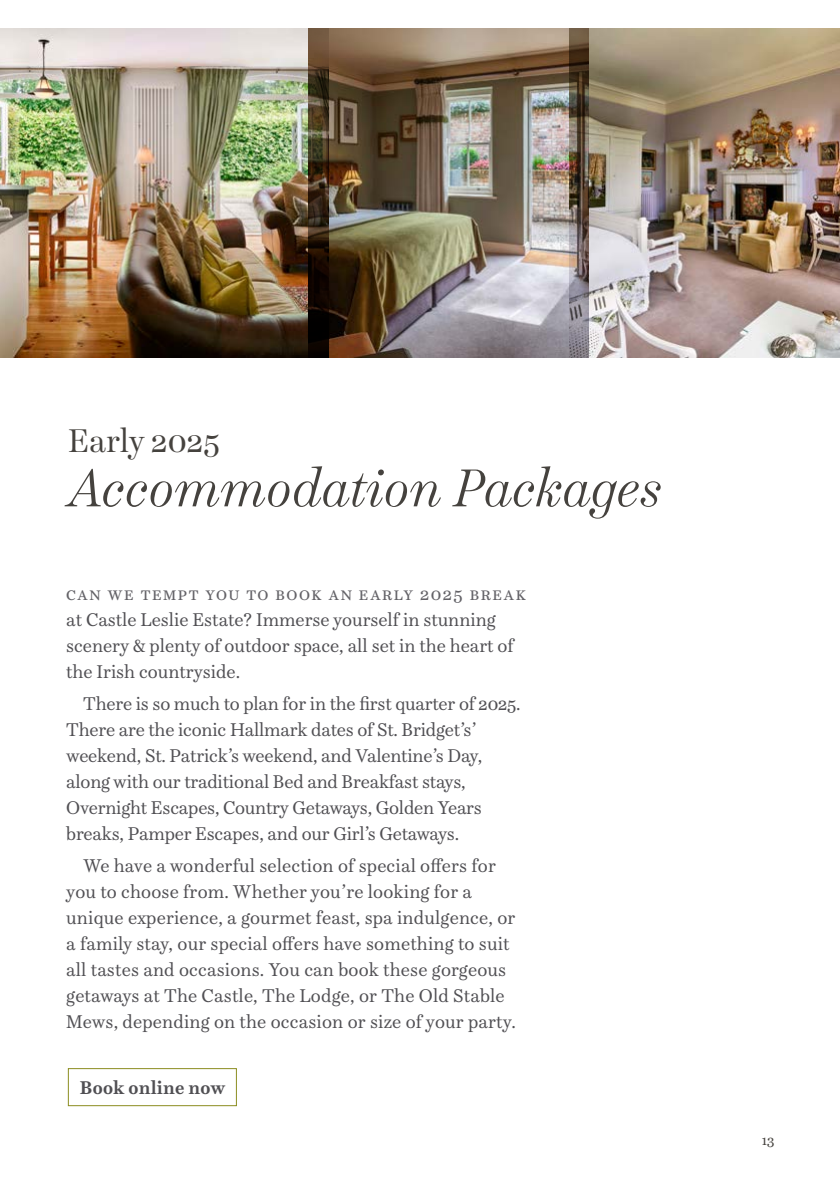
<style>
.page{position:relative;width:840px;height:1191px;background:#fff}
.page>*{position:absolute;margin:0;border:0;box-sizing:border-box;transform-origin:0 0}
.t1{font:italic 300 52px "Schotis Display";color:#45423e}
.t2{font:32px "Schotis Display";color:#45423e}
.t3{font:18px/26px "Schotis Text";letter-spacing:-.01em;color:#504f53}
.t4{font:18px/26px "Schotis Text";letter-spacing:.01em;color:#504f53}
.t5{font:18px "Schotis Text";letter-spacing:.08em;color:#636267}
.t6{font:700 18px "Schotis Text";letter-spacing:.01em;color:#504f53}
.t7{font:14px "Schotis Text";color:#45423e}
</style>
<div class="page">
<img style="left:0;top:28px;width:308px;height:329px">
<img style="left:308px;top:28px;width:261px;height:329px">
<img style="left:569px;top:28px;width:270px;height:329px">
<div style="left:68px;top:1068px;width:168px;height:38px;border:1px solid #8b8d20"></div>
<h2 class="t2" style="left:68px;top:417px;width:153px">Early 2025</h2>
<h1 class="t1" style="left:68px;top:449px;width:596px">Accommodation Packages</h1>
<p class="t5" style="left:66px;top:581px;width:461px">can we tempt you to book an early 2025 break</p>
<p class="t3" style="left:66px;top:606px;width:450px">at Castle Leslie Estate? Immerse yourself in stunning scenery &amp; plenty of outdoor space, all set in the heart of the Irish countryside.</p>
<p class="t3" style="left:66px;top:690px;width:455px;text-indent:17px">There is so much to plan for in the first quarter of 2025.<br>There are the iconic Hallmark dates of St. Bridget’s’ weekend, St. Patrick’s weekend, and Valentine’s Day, along with our traditional Bed and Breakfast stays, Overnight Escapes, Country Getaways, Golden Years breaks, Pamper Escapes, and our Girl’s Getaways.</p>
<p class="t4" style="left:66px;top:852px;width:451px;text-indent:17px">We have a wonderful selection of special offers for you to choose from. Whether you’re looking for a unique experience, a gourmet feast, spa indulgence, or a family stay, our special offers have something to suit all tastes and occasions. You can book these gorgeous getaways at The Castle, The Lodge, or The Old Stable Mews, depending on the occasion or size of your party.</p>
<p class="t6" style="left:80px;top:1074px;width:147px">Book online now</p>
<p class="t7" style="left:761px;top:1129px;width:14px">13</p>
</div>
